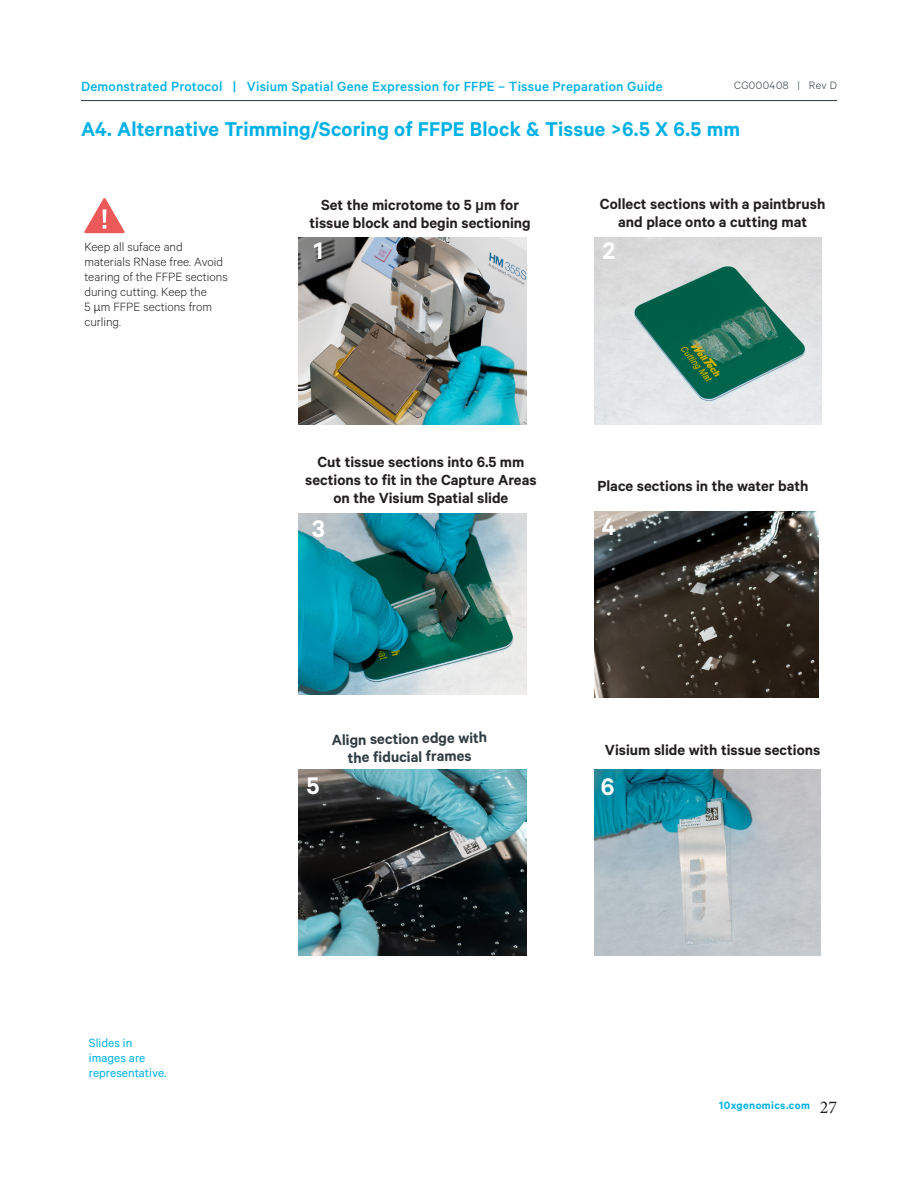
<style>
.page{position:relative;width:918px;height:1188px;background:#fff}
.page>*{position:absolute;margin:0;border:0;box-sizing:border-box;transform-origin:0 0}
.t1{font:600 27px "Calibre";color:#fff}
.Section_Header_TOC{font:600 22.5px "Calibre";letter-spacing:.005em;color:#00b1e5}
.t2{font:18px "Minion Pro";color:#231f20}
.Small_Caption_-_Bold{font:600 16.5px/18px "Calibre";color:#231f20;text-align:center}
.Small_Caption_-_Bold-2{font:600 16.5px/18px "Calibre";color:#2f3b41;text-align:center}
.t3{font:500 15px "Calibre";letter-spacing:.01em;color:#00b1e5}
.Small_Caption_-_Ligh{font:300 13.5px/15px "Calibre";color:#231f20}
.Small_Caption_-_Ligh-2{font:13.5px/15px "Calibre";color:#00b1e5}
.t4{font:600 12px "Calibre";letter-spacing:.035em;color:#00b1e5}
.t5{font:300 12px "Calibre";letter-spacing:.035em;color:#2f3b41}
.s1{font-family:"Calibri"}
.s2{font-family:"DIN Next LT Pro";font-weight:500}
</style>
<div class="page">
<hr style="left:81px;top:100px;width:756px;height:1px;background:#2f3b41">
<svg style="left:84px;top:198px;width:41px;height:35px"></svg>
<img style="left:299px;top:238px;width:228px;height:186px">
<img style="left:594px;top:238px;width:228px;height:186px">
<img style="left:299px;top:513px;width:228px;height:182px">
<img style="left:595px;top:512px;width:224px;height:186px">
<img style="left:299px;top:770px;width:228px;height:185px">
<img style="left:594px;top:770px;width:226px;height:186px">
<p class="t3" style="left:81px;top:77px;width:583px">Demonstrated Protocol | Visium Spatial Gene Expression for FFPE – Tissue Preparation Guide</p>
<p class="t5" style="left:734px;top:78px;width:104px">CG000408 | Rev D</p>
<p class="Section_Header_TOC" style="left:81px;top:115px;width:661px">A4. Alternative Trimming/Scoring of FFPE Block &amp; Tissue 6.5 X 6.5 mm</p>
<p class="Small_Caption_-_Ligh" style="left:84px;top:239px;width:145px">Keep all suface and materials RNase free. Avoid tearing of the FFPE sections during cutting. Keep the<br>5 <span class="s1">µ</span>m FFPE sections from curling.</p>
<p class="Small_Caption_-_Bold" style="left:309px;top:196px;width:223px">Set the microtome to 5 <span class="s2">µ</span>m for tissue block and begin sectioning</p>
<p class="Small_Caption_-_Bold" style="left:600px;top:194px;width:227px">Collect sections with a paintbrush and place onto a cutting mat</p>
<p class="t1" style="left:314px;top:235px;width:11px">1</p>
<p class="t1" style="left:603px;top:234px;width:14px">2</p>
<p class="Small_Caption_-_Bold" style="left:305px;top:453px;width:233px">Cut tissue sections into 6.5 mm sections to fit in the Capture Areas on the Visium Spatial slide</p>
<p class="Small_Caption_-_Bold" style="left:597px;top:477px;width:213px">Place sections in the water bath</p>
<p class="t1" style="left:312px;top:512px;width:14px">3</p>
<p class="t1" style="left:602px;top:510px;width:16px">4</p>
<p class="Small_Caption_-_Bold-2" style="left:332px;top:730px;width:157px;rotate:-1deg">Align section edge with the fiducial frames</p>
<p class="Small_Caption_-_Bold" style="left:605px;top:741px;width:217px">Visium slide with tissue sections</p>
<p class="t1" style="left:306px;top:770px;width:15px">5</p>
<p class="t1" style="left:601px;top:771px;width:15px">6</p>
<p class="Small_Caption_-_Ligh-2" style="left:89px;top:1035px;width:79px">Slides in images are representative.</p>
<p class="t4" style="left:719px;top:1098px;width:92px">10xgenomics.com</p>
<p class="t2" style="left:820px;top:1095px;width:19px">27</p>
</div>
